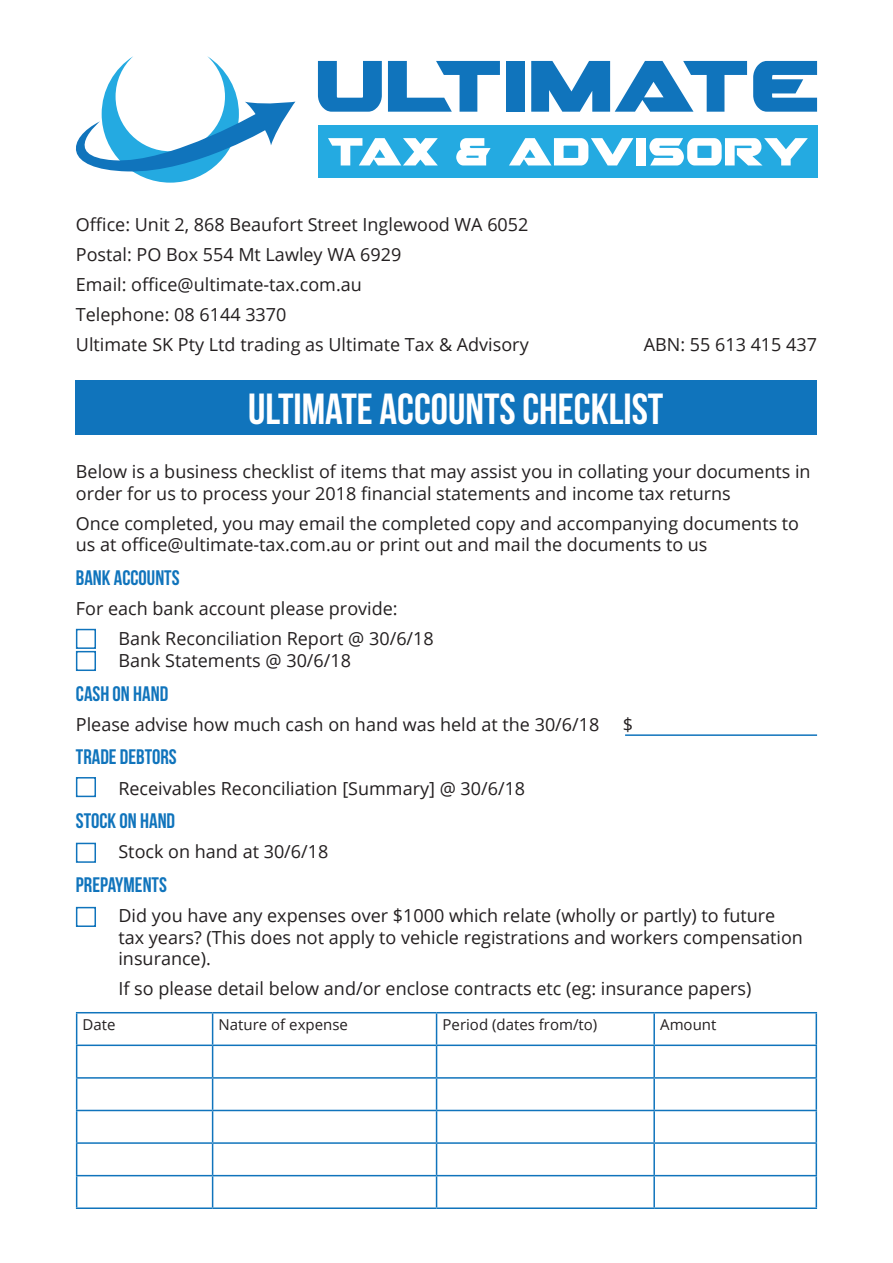
<style>
.page{position:relative;width:893px;height:1263px;background:#fff}
.page>*{position:absolute;margin:0;border:0;box-sizing:border-box;transform-origin:0 0}
.t1{font:700 43.5px "Bebas Neue";color:#fff}
.t2{font:700 21px "Bebas Neue";color:#1074bc}
.t3{font:18px/21.6px "Open Sans";color:#231f20}
.t4{font:15px "Open Sans";color:#231f20}
</style>
<div class="page">
<div style="left:76px;top:380px;width:741px;height:55px;background:#1074bc"></div>
<div style="left:76px;top:629px;width:20px;height:20px;border:2px solid #1074bc"></div>
<div style="left:76px;top:651px;width:20px;height:20px;border:2px solid #1074bc"></div>
<div style="left:76px;top:777px;width:20px;height:20px;border:2px solid #1074bc"></div>
<div style="left:76px;top:843px;width:20px;height:20px;border:2px solid #1074bc"></div>
<div style="left:76px;top:907px;width:20px;height:20px;border:2px solid #1074bc"></div>
<hr style="left:625px;top:734px;width:192px;height:2px;background:#1074bc">
<hr style="left:76px;top:1012px;width:137px;height:1px;background:#1074bc">
<hr style="left:76px;top:1013px;width:1px;height:31px;background:#1074bc">
<hr style="left:213px;top:1012px;width:224px;height:1px;background:#1074bc">
<hr style="left:212px;top:1013px;width:1px;height:31px;background:#1074bc">
<hr style="left:437px;top:1012px;width:217px;height:1px;background:#1074bc">
<hr style="left:436px;top:1013px;width:1px;height:31px;background:#1074bc">
<hr style="left:654px;top:1012px;width:163px;height:1px;background:#1074bc">
<hr style="left:653px;top:1013px;width:2px;height:31px;background:#1074bc">
<hr style="left:816px;top:1013px;width:1px;height:31px;background:#1074bc">
<hr style="left:76px;top:1044px;width:137px;height:2px;background:#1074bc">
<hr style="left:76px;top:1046px;width:1px;height:31px;background:#1074bc">
<hr style="left:213px;top:1044px;width:224px;height:2px;background:#1074bc">
<hr style="left:212px;top:1046px;width:1px;height:31px;background:#1074bc">
<hr style="left:437px;top:1044px;width:217px;height:2px;background:#1074bc">
<hr style="left:436px;top:1046px;width:1px;height:31px;background:#1074bc">
<hr style="left:654px;top:1044px;width:163px;height:2px;background:#1074bc">
<hr style="left:653px;top:1046px;width:2px;height:31px;background:#1074bc">
<hr style="left:816px;top:1046px;width:1px;height:31px;background:#1074bc">
<hr style="left:76px;top:1077px;width:137px;height:2px;background:#1074bc">
<hr style="left:76px;top:1079px;width:1px;height:31px;background:#1074bc">
<hr style="left:213px;top:1077px;width:224px;height:2px;background:#1074bc">
<hr style="left:212px;top:1079px;width:1px;height:31px;background:#1074bc">
<hr style="left:437px;top:1077px;width:217px;height:2px;background:#1074bc">
<hr style="left:436px;top:1079px;width:1px;height:31px;background:#1074bc">
<hr style="left:654px;top:1077px;width:163px;height:2px;background:#1074bc">
<hr style="left:653px;top:1079px;width:2px;height:31px;background:#1074bc">
<hr style="left:816px;top:1079px;width:1px;height:31px;background:#1074bc">
<hr style="left:76px;top:1110px;width:137px;height:1px;background:#1074bc">
<hr style="left:76px;top:1111px;width:1px;height:31px;background:#1074bc">
<hr style="left:213px;top:1110px;width:224px;height:1px;background:#1074bc">
<hr style="left:212px;top:1111px;width:1px;height:31px;background:#1074bc">
<hr style="left:437px;top:1110px;width:217px;height:1px;background:#1074bc">
<hr style="left:436px;top:1111px;width:1px;height:31px;background:#1074bc">
<hr style="left:654px;top:1110px;width:163px;height:1px;background:#1074bc">
<hr style="left:653px;top:1111px;width:2px;height:31px;background:#1074bc">
<hr style="left:816px;top:1111px;width:1px;height:31px;background:#1074bc">
<hr style="left:76px;top:1142px;width:137px;height:2px;background:#1074bc">
<hr style="left:76px;top:1144px;width:1px;height:31px;background:#1074bc">
<hr style="left:213px;top:1142px;width:224px;height:2px;background:#1074bc">
<hr style="left:212px;top:1144px;width:1px;height:31px;background:#1074bc">
<hr style="left:437px;top:1142px;width:217px;height:2px;background:#1074bc">
<hr style="left:436px;top:1144px;width:1px;height:31px;background:#1074bc">
<hr style="left:654px;top:1142px;width:163px;height:2px;background:#1074bc">
<hr style="left:653px;top:1144px;width:2px;height:31px;background:#1074bc">
<hr style="left:816px;top:1144px;width:1px;height:31px;background:#1074bc">
<hr style="left:76px;top:1175px;width:137px;height:1px;background:#1074bc">
<hr style="left:76px;top:1176px;width:1px;height:31px;background:#1074bc">
<hr style="left:213px;top:1175px;width:224px;height:1px;background:#1074bc">
<hr style="left:212px;top:1176px;width:1px;height:31px;background:#1074bc">
<hr style="left:437px;top:1175px;width:217px;height:1px;background:#1074bc">
<hr style="left:436px;top:1176px;width:1px;height:31px;background:#1074bc">
<hr style="left:654px;top:1175px;width:163px;height:1px;background:#1074bc">
<hr style="left:653px;top:1176px;width:2px;height:31px;background:#1074bc">
<hr style="left:816px;top:1176px;width:1px;height:31px;background:#1074bc">
<hr style="left:76px;top:1207px;width:137px;height:2px;background:#1074bc">
<hr style="left:213px;top:1207px;width:224px;height:2px;background:#1074bc">
<hr style="left:437px;top:1207px;width:217px;height:2px;background:#1074bc">
<hr style="left:654px;top:1207px;width:163px;height:2px;background:#1074bc">
<svg style="left:76px;top:56px;width:219px;height:127px"></svg>
<svg style="left:318px;top:61px;width:64px;height:51px"></svg>
<svg style="left:388px;top:61px;width:112px;height:51px"></svg>
<div style="left:507px;top:61px;width:18px;height:51px;background:#1074bc"></div>
<svg style="left:531px;top:61px;width:216px;height:51px"></svg>
<svg style="left:753px;top:61px;width:64px;height:51px"></svg>
<div style="left:318px;top:126px;width:499px;height:52px;background:#24aae1"></div>
<svg style="left:328px;top:138px;width:110px;height:27px"></svg>
<svg style="left:456px;top:138px;width:35px;height:27px"></svg>
<svg style="left:509px;top:138px;width:124px;height:27px"></svg>
<div style="left:636px;top:138px;width:10px;height:27px;background:#fff"></div>
<svg style="left:649px;top:138px;width:159px;height:27px"></svg>
<p class="t3" style="left:76px;top:209px;width:454px;line-height:30px">Office: Unit 2, 868 Beaufort Street Inglewood WA 6052<br>Postal: PO Box 554 Mt Lawley WA 6929<br>Email: office@ultimate-tax.com.au<br>Telephone: 08 6144 3370<br>Ultimate SK Pty Ltd trading as Ultimate Tax &amp; Advisory</p>
<p class="t3" style="left:644px;top:333px;width:175px">ABN: 55 613 415 437</p>
<p class="t1" style="left:248px;top:385px;width:417px">ULTIMATE ACCOUNTS CHECKLIST</p>
<p class="t3" style="left:76px;top:460px;width:736px">Below is a business checklist of items that may assist you in collating your documents in order for us to process your 2018 financial statements and income tax returns</p>
<p class="t3" style="left:76px;top:512px;width:725px">Once completed, you may email the completed copy and accompanying documents to us at office@ultimate-tax.com.au or print out and mail the documents to us</p>
<p class="t2" style="left:76px;top:566px;width:105px">BANK ACCOUNTS</p>
<p class="t3" style="left:76px;top:597px;width:323px">For each bank account please provide:</p>
<p class="t3" style="left:118px;top:627px;width:317px">Bank Reconciliation Report @ 30/6/18<br>Bank Statements @ 30/6/18</p>
<p class="t2" style="left:76px;top:682px;width:94px">CASH ON HAND</p>
<p class="t3" style="left:76px;top:713px;width:525px">Please advise how much cash on hand was held at the 30/6/18</p>
<p class="t3" style="left:623px;top:713px;width:12px">$</p>
<p class="t2" style="left:76px;top:746px;width:102px">TRADE DEBTORS</p>
<p class="t3" style="left:118px;top:777px;width:408px">Receivables Reconciliation [Summary] @ 30/6/18</p>
<p class="t2" style="left:76px;top:809px;width:101px">STOCK ON HAND</p>
<p class="t3" style="left:118px;top:840px;width:211px">Stock on hand at 30/6/18</p>
<p class="t2" style="left:76px;top:873px;width:93px">PREPAYMENTS</p>
<p class="t3" style="left:118px;top:904px;width:686px">Did you have any expenses over $1000 which relate (wholly or partly) to future tax years? (This does not apply to vehicle registrations and workers compensation insurance).</p>
<p class="t3" style="left:118px;top:978px;width:634px">If so please detail below and/or enclose contracts etc (eg: insurance papers)</p>
<p class="t4" style="left:83px;top:1014px;width:34px">Date</p>
<p class="t4" style="left:219px;top:1014px;width:131px">Nature of expense</p>
<p class="t4" style="left:443px;top:1014px;width:156px">Period (dates from/to)</p>
<p class="t4" style="left:660px;top:1014px;width:58px">Amount</p>
</div>
